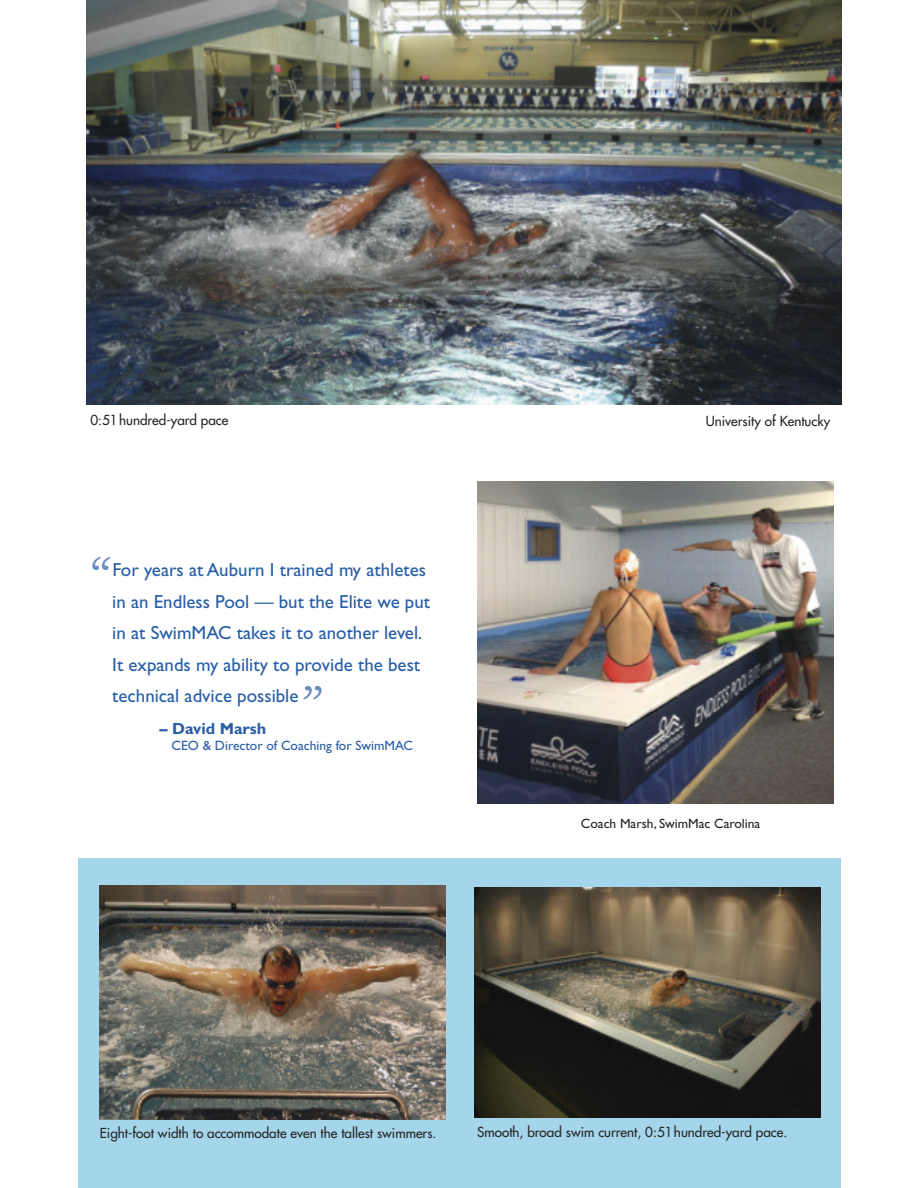
<style>
.page{position:relative;width:918px;height:1188px;background:#fff}
.page>*{position:absolute;margin:0;border:0;box-sizing:border-box;transform-origin:0 0}
.t1{font:italic 65.55px "Berkeley";color:#698ec2}
.t2{font:italic 64.35px "Berkeley";color:#698ec2}
.t3{font:18.9px/31.5px "Gill Sans";color:#285ea8}
.t4{font:700 16.2px "Gill Sans";color:#285ea8}
.t5{font:13.5px "Futura";color:#272627}
.t6{font:13.5px "Gill Sans";color:#285ea8}
.t7{font:13.5px "Gill Sans";color:#272627}
</style>
<div class="page">
<div style="left:78px;top:858px;width:762px;height:330px;background:#a4d5ea"></div>
<img style="left:86px;top:0;width:755px;height:404px">
<img style="left:99px;top:885px;width:347px;height:235px">
<img style="left:474px;top:887px;width:346px;height:231px">
<img style="left:477px;top:482px;width:357px;height:322px">
<p class="t5" style="left:90px;top:413px;width:140px">0:51hundred-yard pace</p>
<h2 class="t2" style="left:88px;top:554px;width:24px">“</h2>
<p class="t3" style="left:112px;top:556px;width:319px">For years at Auburn I trained my athletes in an Endless Pool — but the Elite we put in at SwimMAC takes it to another level.<br>It expands my ability to provide the best technical advice possible</p>
<p class="t4" style="left:160px;top:722px;width:108px">– David Marsh</p>
<h1 class="t1" style="left:298px;top:683px;width:25px">”</h1>
<p class="t6" style="left:172px;top:740px;width:243px">CEO &amp; Director of Coaching for SwimMAC</p>
<p class="t5" style="left:706px;top:414px;width:126px">University of Kentucky</p>
<p class="t7" style="left:581px;top:818px;width:181px">Coach Marsh, SwimMac Carolina</p>
<p class="t5" style="left:100px;top:1126px;width:338px">Eight-foot width to accommodate even the tallest swimmers.</p>
<p class="t5" style="left:477px;top:1126px;width:312px">Smooth, broad swim current, 0:51hundred-yard pace.</p>
</div>
